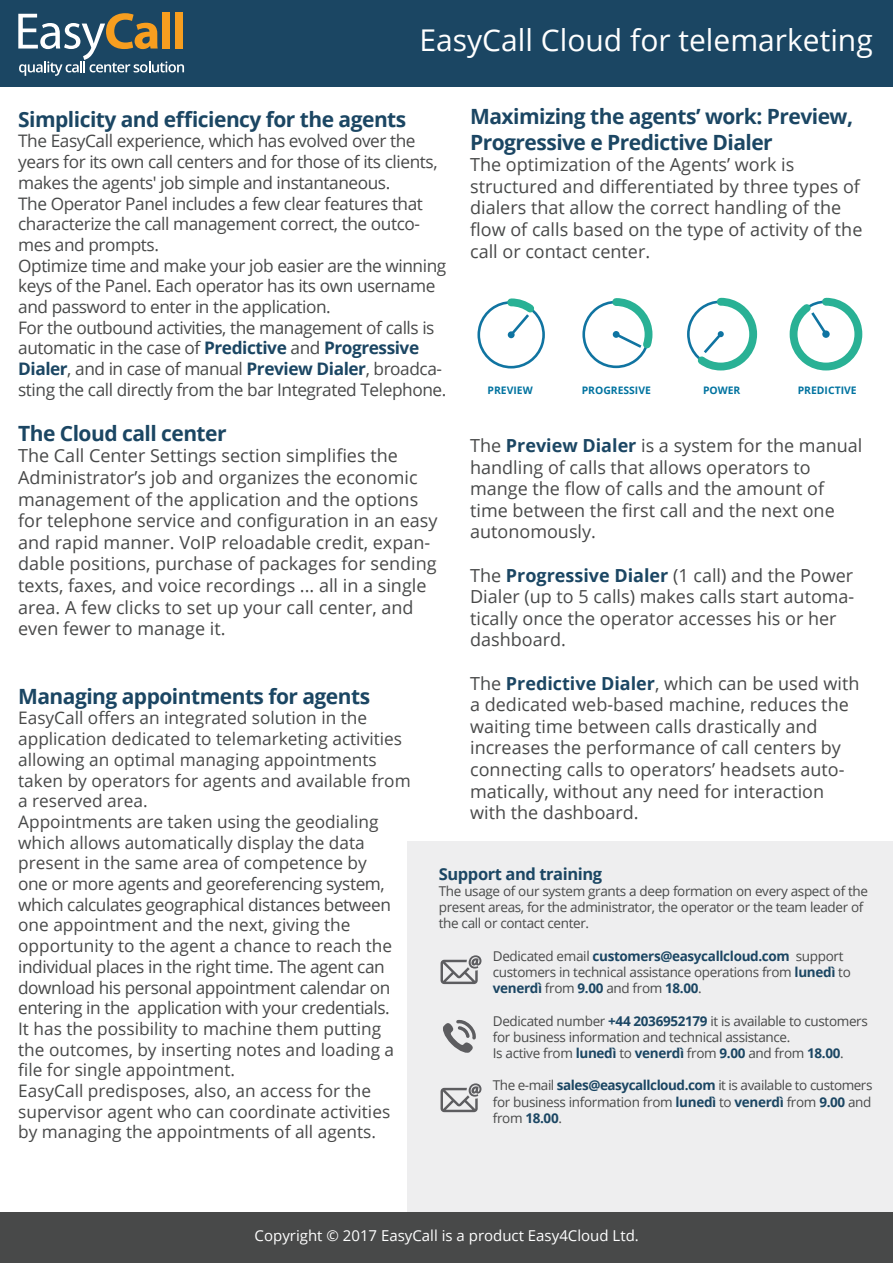
<style>
.page{position:relative;width:893px;height:1263px;background:#fff}
.page>*{position:absolute;margin:0;border:0;box-sizing:border-box;transform-origin:0 0}
.t1{font:30px "Open Sans";color:#fff}
.t2{font:700 21px/25.2px "Open Sans";letter-spacing:-.025em;color:#1b4663}
.t3{font:18px/21.6px "Open Sans";color:#484949}
.t4{font:17.25px/20.7px "Open Sans";color:#484949}
.t5{font:17.25px/20.7px "Open Sans";letter-spacing:-.025em;color:#484949}
.t6{font:700 16.5px "Open Sans";letter-spacing:-.025em;color:#1b4663}
.t7{font:15px "Open Sans";color:#fff}
.t8{font:13.5px/16.2px "Open Sans";letter-spacing:-.025em;color:#484949}
.t9{font:700 10.35px "Open Sans";color:#0073a0}
.s1{font-weight:700;color:#1b4663}
</style>
<div class="page">
<div style="left:407px;top:841px;width:486px;height:422px;background:#eeeeef"></div>
<div style="left:0;top:0;width:893px;height:87px;background:#1b4663"></div>
<svg style="left:18px;top:13px;width:166px;height:63px"></svg>
<div style="left:162px;top:12px;width:8px;height:37px;background:#f79e1f"></div>
<div style="left:175px;top:12px;width:8px;height:37px;background:#f79e1f"></div>
<div style="left:0;top:1212px;width:893px;height:51px;background:#484949"></div>
<svg style="left:477px;top:298px;width:68px;height:71px"></svg>
<svg style="left:582px;top:298px;width:71px;height:71px"></svg>
<svg style="left:687px;top:297px;width:71px;height:74px"></svg>
<svg style="left:789px;top:297px;width:74px;height:74px"></svg>
<svg style="left:441px;top:955px;width:40px;height:29px"></svg>
<svg style="left:441px;top:1083px;width:40px;height:29px"></svg>
<svg style="left:443px;top:1019px;width:33px;height:34px"></svg>
<h1 class="t1" style="left:419px;top:20px;width:455px">EasyCall Cloud for telemarketing</h1>
<p class="t2" style="left:470px;top:104px;width:384px">Maximizing the agents’ work: Preview,<br>Progressive e Predictive Dialer</p>
<p class="t3" style="left:470px;top:153px;width:394px">The optimization of the Agents’ work is structured and differentiated by three types of dialers that allow the correct handling of the flow of calls based on the type of activity of the call or contact center.</p>
<p class="t2" style="left:18px;top:106px;width:390px">Simplicity and efficiency for the agents</p>
<p class="t5" style="left:18px;top:130px;width:430px">The EasyCall experience, which has evolved over the years for its own call centers and for those of its clients, makes the agents' job simple and instantaneous.<br>The Operator Panel includes a few clear features that characterize the call management correct, the outco&shy;mes and prompts.<br>Optimize time and make your job easier are the winning keys of the Panel. Each operator has its own username and password to enter in the application.<br>For the outbound activities, the management of calls is automatic in the case of <span class="s1">Predictive</span> and <span class="s1">Progressive Dialer</span>, and in case of manual <span class="s1">Preview Dialer</span>, broadca&shy;sting the call directly from the bar Integrated Telephone.</p>
<p class="t2" style="left:18px;top:420px;width:210px">The Cloud call center</p>
<p class="t3" style="left:18px;top:445px;width:421px">The Call Center Settings section simplifies the Administrator’s job and organizes the economic management of the application and the options for telephone service and configuration in an easy and rapid manner. VoIP reloadable credit, expan&shy;dable positions, purchase of packages for sending texts, faxes, and voice recordings ... all in a single area. A few clicks to set up your call center, and even fewer to manage it.</p>
<p class="t9" style="left:488px;top:383px;width:47px">PREVIEW</p>
<p class="t9" style="left:582px;top:383px;width:71px">PROGRESSIVE</p>
<p class="t9" style="left:703px;top:383px;width:39px">POWER</p>
<p class="t9" style="left:798px;top:383px;width:60px">PREDICTIVE</p>
<p class="t3" style="left:470px;top:434px;width:394px">The <span class="s1">Preview Dialer</span> is a system for the manual handling of calls that allows operators to mange the flow of calls and the amount of time between the first call and the next one autonomously.</p>
<p class="t3" style="left:470px;top:564px;width:386px">The <span class="s1">Progressive Dialer</span> (1 call) and the Power Dialer (up to 5 calls) makes calls start automa&shy;tically once the operator accesses his or her dashboard.</p>
<p class="t3" style="left:470px;top:672px;width:391px">The <span class="s1">Predictive Dialer</span>, which can be used with a dedicated web-based machine, reduces the waiting time between calls drastically and increases the performance of call centers by connecting calls to operators’ headsets auto&shy;matically, without any need for interaction with the dashboard.</p>
<p class="t2" style="left:18px;top:683px;width:353px">Managing appointments for agents</p>
<p class="t4" style="left:18px;top:707px;width:394px">EasyCall offers an integrated solution in the application dedicated to telemarketing activities allowing an optimal managing appointments taken by operators for agents and available from a reserved area.<br>Appointments are taken using the geodialing which allows automatically display the data present in the same area of competence by<br>one or more agents and georeferencing system, which calculates geographical distances between one appointment and the next, giving the opportunity to the agent a chance to reach the individual places in the right time. The agent can download his personal appointment calendar on entering in the application with your credentials.<br>It has the possibility to machine them putting the outcomes, by inserting notes and loading a file for single appointment.<br>EasyCall predisposes, also, an access for the supervisor agent who can coordinate activities by managing the appointments of all agents.</p>
<p class="t6" style="left:439px;top:862px;width:165px">Support and training</p>
<p class="t8" style="left:439px;top:882px;width:431px">The usage of our system grants a deep formation on every aspect of the present areas, for the administrator, the operator or the team leader of the call or contact center.</p>
<p class="t8" style="left:493px;top:947px;width:360px">Dedicated email <span class="s1">customers@easycallcloud.com</span> support customers in technical assistance operations from <span class="s1">lunedì</span> to <span class="s1">venerdì</span> from <span class="s1">9.00</span> and from <span class="s1">18.00</span>.</p>
<p class="t8" style="left:493px;top:1012px;width:377px">Dedicated number <span class="s1">+44 2036952179</span> it is available to customers for business information and technical assistance.<br>Is active from <span class="s1">lunedì</span> to <span class="s1">venerdì</span> from <span class="s1">9.00</span> and from <span class="s1">18.00</span>.</p>
<p class="t8" style="left:493px;top:1077px;width:381px;text-align:justify">The e-mail <span class="s1">sales@easycallcloud.com</span> it is available to customers for business information from <span class="s1">lunedì</span> to <span class="s1">venerdì</span> from <span class="s1">9.00</span> and from <span class="s1">18.00</span>.</p>
<p class="t7" style="left:255px;top:1225px;width:386px">Copyright © 2017 EasyCall is a product Easy4Cloud Ltd.</p>
</div>
